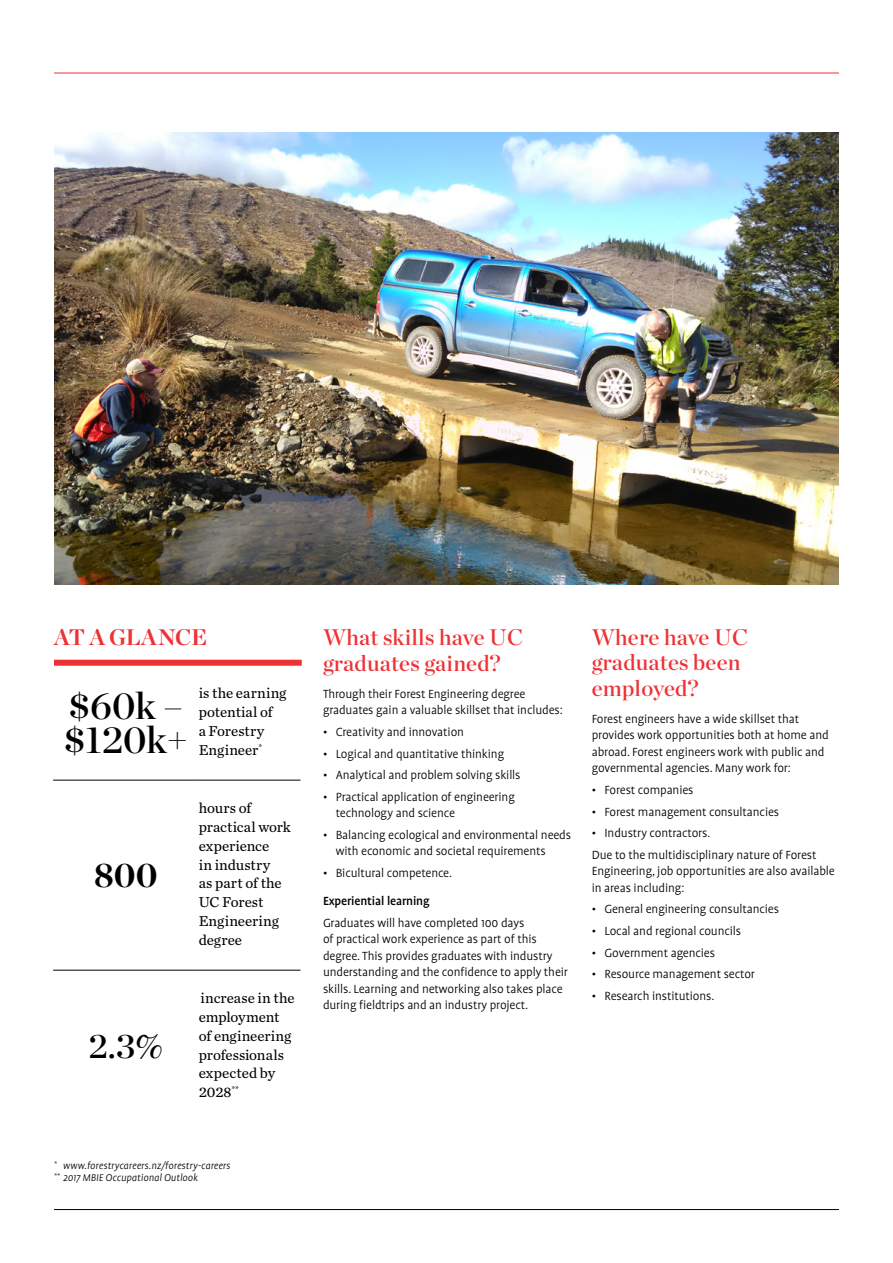
<style>
.page{position:relative;width:893px;height:1263px;background:#fff}
.page>*{position:absolute;margin:0;border:0;box-sizing:border-box;transform-origin:0 0}
.t1{font:38.25px/34.5px "Chronicle Display Semi";color:#000}
.t2{font:34.5px "Chronicle Display Semi";color:#000}
.t3{font:700 34.5px "Chronicle Display";color:#000}
.t4{font:22.5px/25.5px "Chronicle Display Semi";letter-spacing:.01em;color:#ee3135}
.t5{font:700 22.5px "Chronicle Display";letter-spacing:-.02em;color:#ee3135}
.t6{font:15px/18.8px "Chronicle Text G2";color:#000}
.t7{font:300 13.5px/16.5px "Profile Pro";letter-spacing:-.01em;color:#000}
.t8{font:500 13.5px "Profile Pro";letter-spacing:-.01em;color:#000}
.t9{font:italic 300 11.25px/12px "Profile Pro";color:#000}
</style>
<div class="page">
<hr style="left:54px;top:73px;width:785px;height:1px;background:#ee3135">
<hr style="left:54px;top:1209px;width:785px;height:1px;background:#000">
<div style="left:54px;top:660px;width:248px;height:6px;background:#ee3135"></div>
<hr style="left:53px;top:780px;width:146px;height:1px;background:#000">
<hr style="left:199px;top:780px;width:101px;height:1px;background:#000">
<hr style="left:53px;top:970px;width:146px;height:1px;background:#000">
<hr style="left:199px;top:970px;width:101px;height:1px;background:#000">
<img style="left:54px;top:133px;width:785px;height:452px">
<h3 class="t5" style="left:54px;top:619px;width:155px">AT A GLANCE</h3>
<h1 class="t1" style="left:64px;top:685px;width:126px">$60k – $120k+</h1>
<p class="t6" style="left:199px;top:683px;width:89px">is the earning potential of<br>a Forestry<br>Engineer<sup>*</sup></p>
<h2 class="t3" style="left:94px;top:847px;width:65px">800</h2>
<h2 class="t2" style="left:89px;top:1019px;width:76px">2.3%</h2>
<p class="t6" style="left:199px;top:798px;width:93px">hours of practical work experience<br>in industry<br>as part of the<br>UC Forest<br>Engineering degree</p>
<p class="t6" style="left:199px;top:988px;width:97px">increase in the employment of engineering professionals expected by<br>2028<sup>**</sup></p>
<p class="t9" style="left:54px;top:1160px;width:178px"><sup>*</sup> www.forestrycareers.nz/forestry-careers <sup>**</sup> 2017 MBIE Occupational Outlook</p>
<h3 class="t4" style="left:323px;top:623px;width:202px">What skills have UC graduates gained?</h3>
<p class="t7" style="left:323px;top:686px;width:241px">Through their Forest Engineering degree graduates gain a valuable skillset that includes:</p>
<p class="t7" style="left:323px;top:724px;width:143px">• Creativity and innovation</p>
<p class="t7" style="left:323px;top:746px;width:183px">• Logical and quantitative thinking</p>
<p class="t7" style="left:323px;top:767px;width:199px">• Analytical and problem solving skills</p>
<p class="t7" style="left:336px;top:789px;width:181px;text-indent:-13px">• Practical application of engineering technology and science</p>
<p class="t7" style="left:336px;top:827px;width:237px;text-indent:-13px">• Balancing ecological and environmental needs with economic and societal requirements</p>
<p class="t7" style="left:323px;top:865px;width:131px">• Bicultural competence.</p>
<p class="t8" style="left:323px;top:893px;width:108px">Experiential learning</p>
<p class="t7" style="left:323px;top:915px;width:246px">Graduates will have completed 100 days<br>of practical work experience as part of this degree. This provides graduates with industry understanding and the confidence to apply their skills. Learning and networking also takes place during fieldtrips and an industry project.</p>
<h3 class="t4" style="left:592px;top:623px;width:158px">Where have UC graduates been employed?</h3>
<p class="t7" style="left:592px;top:711px;width:239px">Forest engineers have a wide skillset that provides work opportunities both at home and abroad. Forest engineers work with public and governmental agencies. Many work for:</p>
<p class="t7" style="left:592px;top:782px;width:103px">• Forest companies</p>
<p class="t7" style="left:592px;top:804px;width:189px">• Forest management consultancies</p>
<p class="t7" style="left:592px;top:823px;width:226px;line-height:21.6px">• Industry contractors.<br>Due to the multidisciplinary nature of Forest</p>
<p class="t7" style="left:592px;top:863px;width:245px">Engineering, job opportunities are also available in areas including:</p>
<p class="t7" style="left:592px;top:902px;width:189px">• General engineering consultancies</p>
<p class="t7" style="left:592px;top:923px;width:151px">• Local and regional councils</p>
<p class="t7" style="left:592px;top:945px;width:125px">• Government agencies</p>
<p class="t7" style="left:592px;top:966px;width:165px">• Resource management sector</p>
<p class="t7" style="left:592px;top:988px;width:124px">• Research institutions.</p>
</div>
